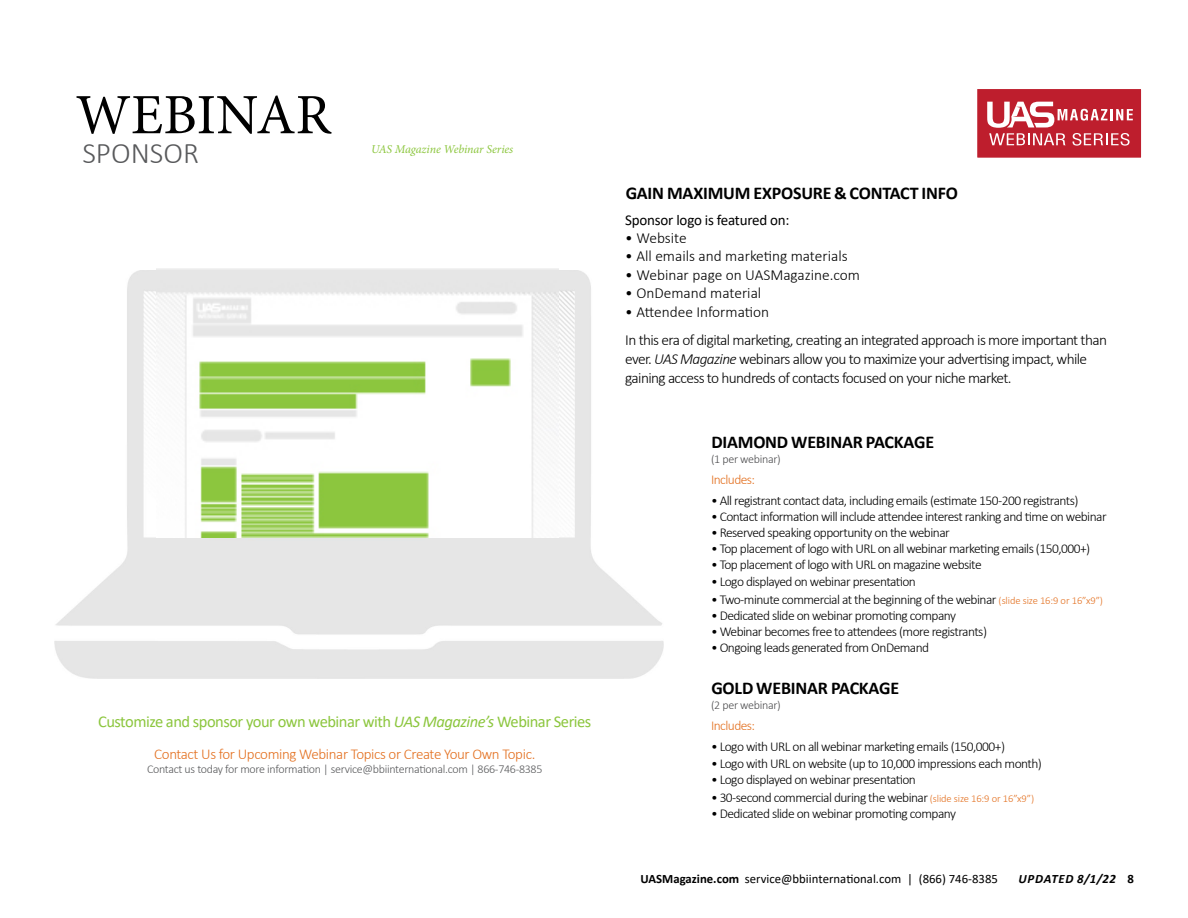
<style>
.page{position:relative;width:1188px;height:918px;background:#fff}
.page>*{position:absolute;margin:0;border:0;box-sizing:border-box;transform-origin:0 0}
.t1{font:57px "Minion Pro";color:#000}
.t2{font:300 30px "Calibri";color:#58595b}
.t3{font:700 18px "Calibri";letter-spacing:-.01em;color:#000}
.t4{font:16.5px "Calibri";letter-spacing:-.03em;color:#8cc63e}
.t5{font:300 15.3px/28px "Calibri";letter-spacing:-.04em;color:#000}
.t6{font:300 15.3px "Calibri";color:#000}
.t7{font:300 15.3px "Calibri";letter-spacing:-.005em;color:#000}
.t8{font:300 15px "Calibri";letter-spacing:-.025em;color:#e36f1e}
.t9{font:15px "Calibri";letter-spacing:-.015em;color:#000}
.t10{font:300 13.5px "Calibri";letter-spacing:-.04em;color:#000}
.t11{font:300 13.5px "Calibri";letter-spacing:-.04em;color:#e36f1e}
.t12{font:12.75px "Calibri";color:#000}
.t13{font:italic 700 12.75px "Calibri";letter-spacing:.065em;color:#000}
.t14{font:300 12px "Calibri";letter-spacing:-.025em;color:#58595b}
.t15{font:300 12px "Calibri";letter-spacing:-.025em;color:#4d4d4f}
.t16{font:italic 12px "Minion Pro";letter-spacing:-.01em;color:#8cc63e}
.s1{font-style:italic}
.s2{font-size:10.5px;color:#e36f1e}
.s3{font-weight:700}
.s4{font-style:normal}
</style>
<div class="page">
<img style="left:54px;top:270px;width:610px;height:409px">
<div style="left:975px;top:87px;width:168px;height:73px;background:#be1e2d"></div>
<div style="left:974px;top:85px;width:171px;height:76px;border:4px solid #fff"></div>
<svg style="left:987px;top:102px;width:146px;height:44px"></svg>
<img style="left:157px;top:269px;width:402px;height:268px">
<h1 class="t1" style="left:76px;top:77px;width:257px">WEBINAR</h1>
<h2 class="t2" style="left:82px;top:135px;width:118px">SPONSOR</h2>
<p class="t16" style="left:371px;top:141px;width:144px">UAS Magazine Webinar Series</p>
<p class="t4" style="left:98px;top:710px;width:495px">Customize and sponsor your own webinar with <span class="s1">UAS Magazine’s</span> Webinar Series</p>
<p class="t8" style="left:154px;top:745px;width:383px">Contact Us for Upcoming Webinar Topics or Create Your Own Topic.</p>
<p class="t14" style="left:147px;top:762px;width:397px">Contact us today for more information | service@bbiinternational.com | 866-746-8385</p>
<h3 class="t3" style="left:626px;top:180px;width:334px">GAIN MAXIMUM EXPOSURE &amp; CONTACT INFO</h3>
<p class="t9" style="left:625px;top:209px;width:166px">Sponsor logo is featured on:</p>
<p class="t7" style="left:625px;top:228px;width:63px">• Website</p>
<p class="t6" style="left:625px;top:247px;width:224px">• All emails and marketing materials</p>
<p class="t6" style="left:625px;top:265px;width:236px">• Webinar page on UASMagazine.com</p>
<p class="t6" style="left:625px;top:284px;width:138px">• OnDemand material</p>
<p class="t5" style="left:625px;top:298px;width:483px">• Attendee Information<br>In this era of digital marketing, creating an integrated approach is more important than</p>
<p class="t5" style="left:625px;top:349px;width:463px;line-height:19.2px">ever. <span class="s1">UAS Magazine</span> webinars allow you to maximize your advertising impact, while gaining access to hundreds of contacts focused on your niche market.</p>
<h3 class="t3" style="left:711px;top:429px;width:224px">DIAMOND WEBINAR PACKAGE</h3>
<p class="t15" style="left:711px;top:451px;width:71px">(1 per webinar)</p>
<p class="t11" style="left:711px;top:471px;width:46px">Includes:</p>
<p class="t10" style="left:711px;top:492px;width:369px">• All registrant contact data, including emails (estimate 150-200 registrants)</p>
<p class="t10" style="left:711px;top:508px;width:397px">• Contact information will include attendee interest ranking and time on webinar</p>
<p class="t10" style="left:711px;top:524px;width:240px">• Reserved speaking opportunity on the webinar</p>
<p class="t10" style="left:711px;top:540px;width:381px">• Top placement of logo with URL on all webinar marketing emails (150,000+)</p>
<p class="t10" style="left:711px;top:557px;width:272px">• Top placement of logo with URL on magazine website</p>
<p class="t10" style="left:711px;top:573px;width:207px">• Logo displayed on webinar presentation</p>
<p class="t10" style="left:711px;top:591px;width:394px">• Two-minute commercial at the beginning of the webinar <span class="s2">(slide size 16:9 or 16”x9”)</span></p>
<p class="t10" style="left:711px;top:607px;width:247px">• Dedicated slide on webinar promoting company</p>
<p class="t10" style="left:711px;top:623px;width:278px">• Webinar becomes free to attendees (more registrants)</p>
<p class="t10" style="left:711px;top:639px;width:220px">• Ongoing leads generated from OnDemand</p>
<h3 class="t3" style="left:711px;top:676px;width:189px">GOLD WEBINAR PACKAGE</h3>
<p class="t15" style="left:711px;top:698px;width:71px">(2 per webinar)</p>
<p class="t11" style="left:711px;top:718px;width:46px">Includes:</p>
<p class="t10" style="left:711px;top:739px;width:296px">• Logo with URL on all webinar marketing emails (150,000+)</p>
<p class="t10" style="left:711px;top:755px;width:332px">• Logo with URL on website (up to 10,000 impressions each month)</p>
<p class="t10" style="left:711px;top:771px;width:207px">• Logo displayed on webinar presentation</p>
<p class="t10" style="left:711px;top:789px;width:325px">• 30-second commercial during the webinar <span class="s2">(slide size 16:9 or 16”x9”)</span></p>
<p class="t10" style="left:711px;top:805px;width:247px">• Dedicated slide on webinar promoting company</p>
<p class="t12" style="left:641px;top:870px;width:359px"><span class="s3">UASMagazine.com</span> service@bbiinternational.com | (866) 746-8385</p>
<p class="t13" style="left:1018px;top:869px;width:117px">UPDATED 8/1/22 <span class="s4">8</span></p>
</div>
